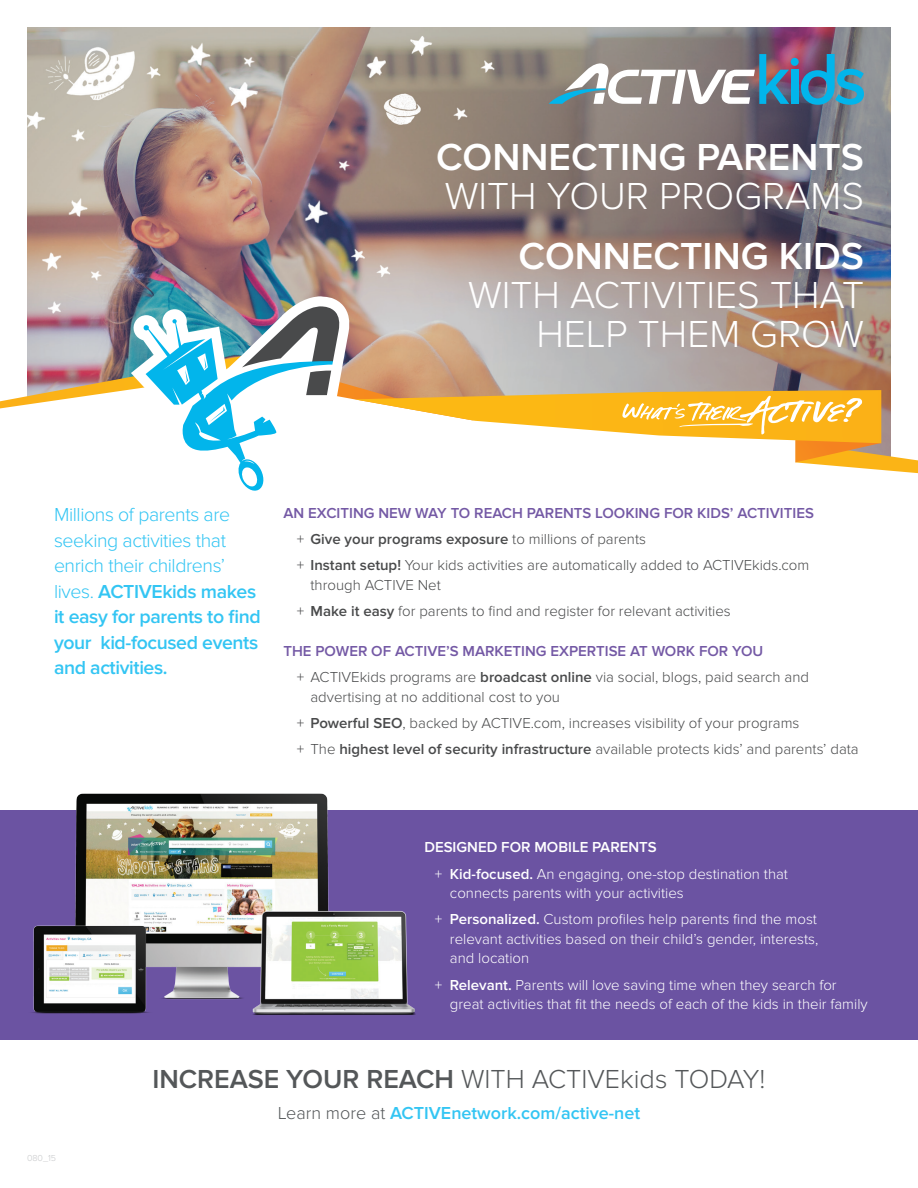
<style>
.page{position:relative;width:918px;height:1188px;background:#fff}
.page>*{position:absolute;margin:0;border:0;box-sizing:border-box;transform-origin:0 0}
.t1{font:300 39px/39px "Proxima Nova";color:#fff;text-align:right}
.t2{font:600 39px "Proxima Nova";color:#fff}
.t3{font:600 27px "Proxima Nova";color:#545759}
.t4{font:300 27px "Proxima Nova";letter-spacing:-.015em;color:#545759}
.t5{font:600 19.5px/25.5px "Proxima Nova";letter-spacing:-.02em;color:#33c5f3}
.t6{font:600 18px "Proxima Nova";color:#33c5f3}
.t7{font:300 15px/26.2px "Proxima Nova";color:#494a4b}
.t8{font:300 15px/19.5px "Proxima Nova";color:#fff}
.t9{font:600 15px "Proxima Nova";color:#7459a5}
.t10{font:600 15px/26.2px "Proxima Nova";color:#fff}
.t11{font:600 15px "Proxima Nova";color:#494a4b}
.t12{font:300 9px "Proxima Nova";color:#c7c8ca}
.s1{font-weight:300}
.s2{font-weight:600}
.s3{font-weight:300;color:#545759}
</style>
<div class="page">
<div style="left:0;top:810px;width:918px;height:230px;background:#6b53a2"></div>
<img style="left:27px;top:27px;width:864px;height:279px">
<div style="left:791px;top:70px;width:7px;height:34px;background:#02b5eb"></div>
<svg style="left:549px;top:54px;width:240px;height:50px"></svg>
<svg style="left:801px;top:54px;width:63px;height:51px;background:#4786a7"></svg>
<div style="left:791px;top:58px;width:8px;height:8px;background:#02b5eb;border-radius:50%"></div>
<svg style="left:131px;top:296px;width:220px;height:10px;background:#8196a0"></svg>
<svg style="left:0;top:306px;width:918px;height:185px"></svg>
<img style="left:32px;top:793px;width:384px;height:222px">
<h1 class="t2" style="left:436px;top:135px;width:429px">Connecting parents</h1>
<h1 class="t1" style="left:445px;top:177px;width:421px">with your programs</h1>
<h1 class="t2" style="left:518px;top:233px;width:347px">Connecting kids</h1>
<h1 class="t1" style="left:468px;top:276px;width:397px">with activities that help them grow</h1>
<h3 class="t5" style="left:54px;top:503px;width:208px"><span class="s1">Millions of parents are seeking activities that enrich their childrens’ lives.</span> ACTIVEkids makes it easy for parents to find your kid-focused events and activities.</h3>
<p class="t9" style="left:284px;top:504px;width:62px">AN EXCITING</p>
<p class="t9" style="left:378px;top:504px;width:159px">NEW WAY TO REACH PARENTS</p>
<p class="t9" style="left:595px;top:504px;width:18px">LOOKING</p>
<p class="t9" style="left:664px;top:504px;width:42px">FOR KIDS</p>
<p class="t9" style="left:730px;top:504px;width:58px">’ ACTIVITIES</p>
<p class="t7" style="left:297px;top:526px;width:416px">+ <span class="s2">Give your programs exposure</span> to millions of parents<br>+ <span class="s2">Instant setup!</span> Your kids activities are automatically added to ACTIVE</p>
<p class="t7" style="left:752px;top:552px;width:59px">kids.com</p>
<p class="t7" style="left:310px;top:572px;width:64px">through ACTIVE</p>
<p class="t7" style="left:297px;top:572px;width:435px;text-indent:121px">Net<br>+ <span class="s2">Make it easy</span> for parents to find and register for relevant activities</p>
<p class="t9" style="left:283px;top:642px;width:481px">Th e Power of ACTIVE’s Marketing Expertise at Work For You</p>
<p class="t7" style="left:297px;top:664px;width:23px">+ ACTIVE</p>
<p class="t7" style="left:310px;top:668px;width:500px;line-height:19.5px;text-indent:49px">kids programs are <span class="s2">broadcast online</span> via social, blogs, paid search and advertising at no additional cost to you</p>
<p class="t11" style="left:297px;top:714px;width:87px"><span class="s1">+</span> Powerful SEO</p>
<p class="t7" style="left:402px;top:710px;width:89px">, backed by ACTIVE</p>
<p class="t7" style="left:297px;top:710px;width:563px;text-indent:234px">.com, increases visibility of your programs<br>+ The <span class="s2">highest level of security infrastructure</span> available protects kids’ and parents’ data</p>
<p class="t10" style="left:435px;top:834px;width:355px;text-indent:-10px">Designed for Mobile parents<br><span class="s1">+</span> Kid-focused. <span class="s1">An engaging, one-stop destination that</span></p>
<p class="t8" style="left:435px;top:880px;width:384px;line-height:26.2px;text-indent:15px">connects parents with your activities<br>+ <span class="s2">Personalized.</span> Custom profiles help parents find the most</p>
<p class="t8" style="left:450px;top:929px;width:370px">relevant activities based on their child’s gender, interests, and location</p>
<p class="t8" style="left:450px;top:975px;width:419px;text-indent:-15px">+ <span class="s2">Relevant.</span> Parents will love saving time when they search for great activities that fit the needs of each of the kids in their family</p>
<p class="t12" style="left:27px;top:1153px;width:31px">080_15</p>
<h2 class="t3" style="left:152px;top:1063px;width:395px">Increase your reach <span class="s1">with ACTIVE</span></h2>
<h2 class="t4" style="left:620px;top:1063px;width:147px">kids today!</h2>
<p class="t6" style="left:278px;top:1103px;width:364px"><span class="s3">Learn more at</span> ACTIVEnetwork.com/active-net</p>
</div>
